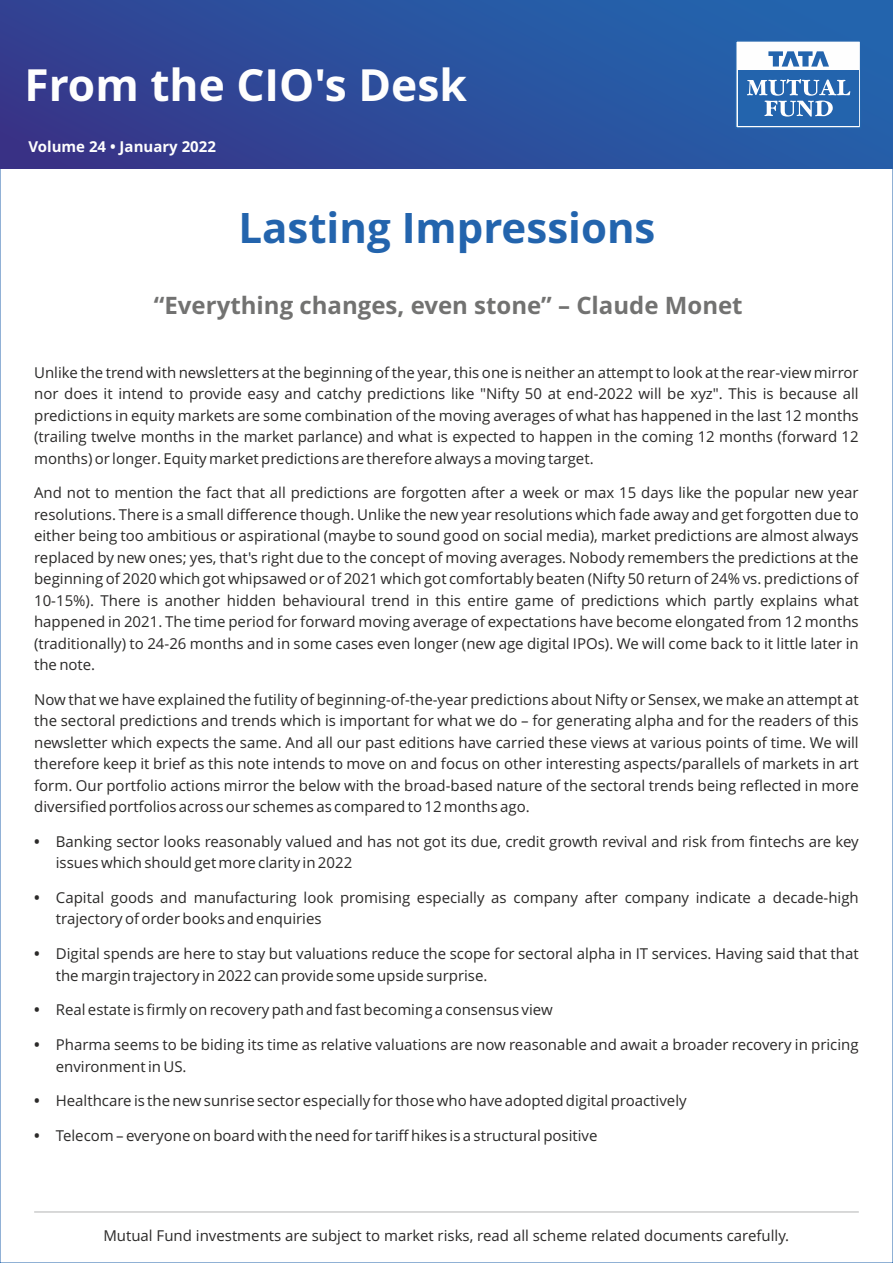
<style>
.page{position:relative;width:893px;height:1263px;background:#fff}
.page>*{position:absolute;margin:0;border:0;box-sizing:border-box;transform-origin:0 0}
.t1{font:700 44.25px "Open Sans";color:#fefefe}
.t2{font:700 42px "Open Sans";color:#2364ad}
.t3{font:700 24px "Open Sans";color:#727271}
.t4{font:15px/21.5px "Open Sans";color:#2b2a29}
.t5{font:700 15px "Open Sans";color:#fefefe}
.s1{font-weight:700}
</style>
<div class="page">
<div style="left:0;top:0;width:893px;height:169px;background:linear-gradient(to right,#353a8c,#2265ae)"></div>
<div style="left:735px;top:40px;width:126px;height:89px;background:#fefefe;border:1px solid #2364ad"></div>
<div style="left:738px;top:70px;width:120px;height:56px;background:#2364ad"></div>
<svg style="left:747px;top:79px;width:103px;height:38px"></svg>
<svg style="left:768px;top:51px;width:61px;height:16px"></svg>
<hr style="left:34px;top:1211px;width:825px;height:1px;background:#b2b3b3">
<h1 class="t1" style="left:24px;top:67px;width:444px">From the CIO's Desk</h1>
<p class="t5" style="left:28px;top:140px;width:189px">Volume 24 • January 2022</p>
<h2 class="t2" style="left:238px;top:211px;width:419px">Lasting Impressions</h2>
<h3 class="t3" style="left:154px;top:295px;width:590px">“Everything changes, even stone” – Claude Monet</h3>
<p class="t4" style="left:34px;top:363px;width:826px;text-align:justify">Unlike the trend with newsletters at the beginning of the year, this one is neither an attempt to look at the rear-view mirror nor does it intend to provide easy and catchy predictions like "Nifty 50 at end-2022 will be xyz". This is because all predictions in equity markets are some combination of the moving averages of what has happened in the last 12 months (trailing twelve months in the market parlance) and what is expected to happen in the coming 12 months (forward 12 months) or longer. Equity market predictions are therefore always a moving target.</p>
<p class="t4" style="left:34px;top:484px;width:826px;text-align:justify">And not to mention the fact that all predictions are forgotten after a week or max 15 days like the popular new year resolutions. There is a small difference though. Unlike the new year resolutions which fade away and get forgotten due to either being too ambitious or aspirational (maybe to sound good on social media), market predictions are almost always replaced by new ones; yes, that's right due to the concept of moving averages. Nobody remembers the predictions at the beginning of 2020 which got whipsawed or of 2021 which got comfortably beaten (Nifty 50 return of 24% vs. predictions of 10-15%). There is another hidden behavioural trend in this entire game of predictions which partly explains what happened in 2021. The time period for forward moving average of expectations have become elongated from 12 months (traditionally) to 24-26 months and in some cases even longer (new age digital IPOs). We will come back to it little later in the note.</p>
<p class="t4" style="left:34px;top:690px;width:826px;text-align:justify">Now that we have explained the futility of beginning-of-the-year predictions about Nifty or Sensex, we make an attempt at the sectoral predictions and trends which is important for what we do – for generating alpha and for the readers of this newsletter which expects the same. And all our past editions have carried these views at various points of time. We will therefore keep it brief as this note intends to move on and focus on other interesting aspects/parallels of markets in art form. Our portfolio actions mirror the below with the broad-based nature of the sectoral trends being reflected in more diversified portfolios across our schemes as compared to 12 months ago.</p>
<p class="t4" style="left:56px;top:832px;width:804px;text-indent:-22px"><span class="s1">•</span> Banking sector looks reasonably valued and has not got its due, credit growth revival and risk from fintechs are key issues which should get more clarity in 2022</p>
<p class="t4" style="left:56px;top:888px;width:804px;text-indent:-22px"><span class="s1">•</span> Capital goods and manufacturing look promising especially as company after company indicate a decade-high trajectory of order books and enquiries</p>
<p class="t4" style="left:56px;top:944px;width:804px;text-indent:-22px"><span class="s1">•</span> Digital spends are here to stay but valuations reduce the scope for sectoral alpha in IT services. Having said that that the margin trajectory in 2022 can provide some upside surprise.</p>
<p class="t4" style="left:34px;top:1001px;width:520px"><span class="s1">•</span> Real estate is firmly on recovery path and fast becoming a consensus view</p>
<p class="t4" style="left:56px;top:1035px;width:804px;text-indent:-22px"><span class="s1">•</span> Pharma seems to be biding its time as relative valuations are now reasonable and await a broader recovery in pricing environment in US.</p>
<p class="t4" style="left:34px;top:1091px;width:654px"><span class="s1">•</span> Healthcare is the new sunrise sector especially for those who have adopted digital proactively</p>
<p class="t4" style="left:34px;top:1126px;width:565px"><span class="s1">•</span> Telecom – everyone on board with the need for tariff hikes is a structural positive</p>
<p class="t4" style="left:103px;top:1226px;width:687px">Mutual Fund investments are subject to market risks, read all scheme related documents carefully.</p>
</div>
